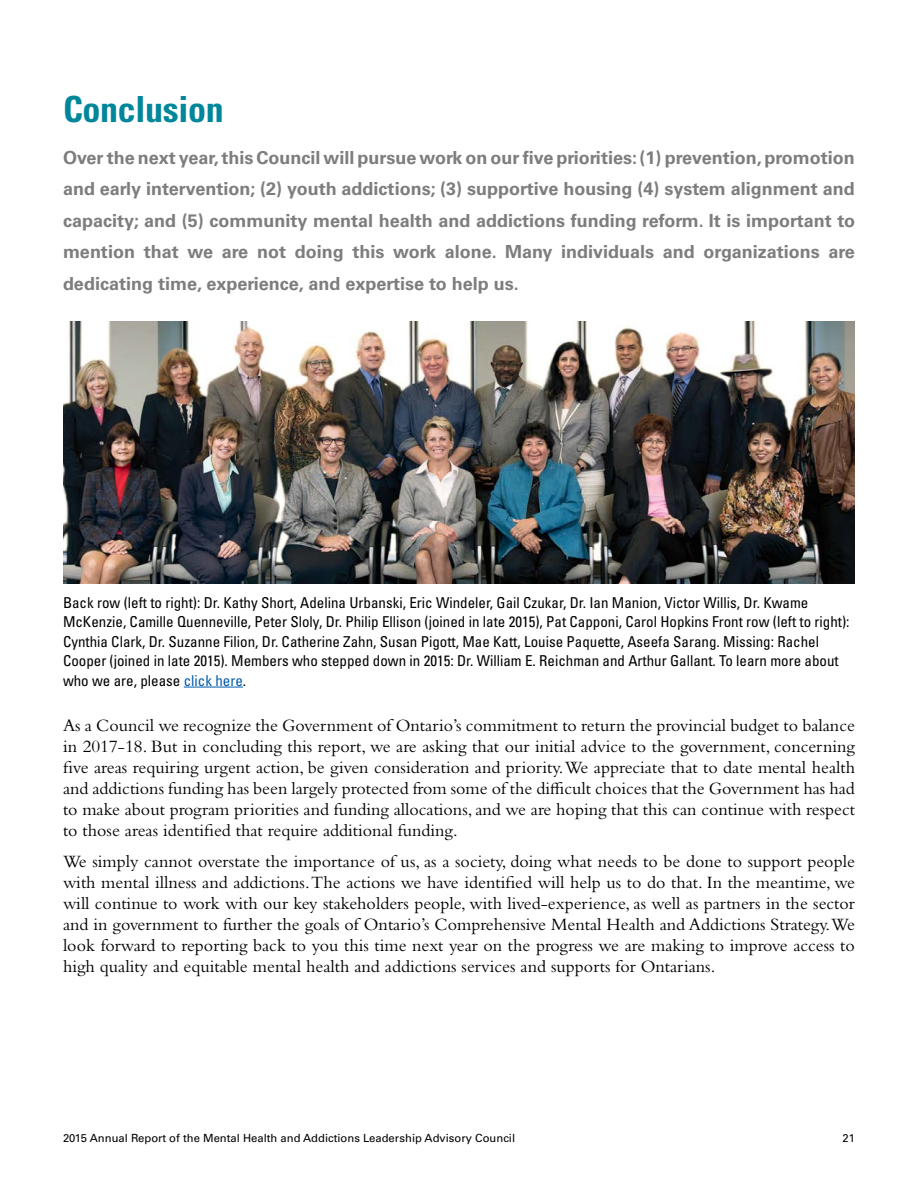
<style>
.page{position:relative;width:918px;height:1188px;background:#fff}
.page>*{position:absolute;margin:0;border:0;box-sizing:border-box;transform-origin:0 0}
.Head{font:700 condensed 36px "Univers LT Std";letter-spacing:-.01em;color:#00869a}
.Body{font:18px/21px "Bembo Std";color:#000;text-align:justify}
.Intro_span{font:700 18px/31.5px "Univers LT Std";color:#7e7c7d;text-align:justify}
.Captions{font:condensed 15px/19.5px "Univers LT Std";color:#000}
.t1{font:11.25px "Univers LT Std";color:#000}
.s1{color:#005baa}
</style>
<div class="page">
<img style="left:63px;top:321px;width:792px;height:263px">
<hr style="left:184px;top:687px;width:59px;height:1px;background:#005baa">
<h1 class="Head" style="left:63px;top:87px;width:162px">Conclusion</h1>
<p class="Intro_span" style="left:63px;top:142px;width:794px">Over the next year, this Council will pursue work on our five priorities: (1) prevention, promotion and early intervention; (2) youth addictions; (3) supportive housing (4) system alignment and capacity; and (5) community mental health and addictions funding reform. It is important to mention that we are not doing this work alone. Many individuals and organizations are dedicating time, experience, and expertise to help us.</p>
<p class="Captions" style="left:63px;top:592px;width:788px">Back row (left to right): Dr. Kathy Short, Adelina Urbanski, Eric Windeler, Gail Czukar, Dr. Ian Manion, Victor Willis, Dr. Kwame McKenzie, Camille Quenneville, Peter Sloly, Dr. Philip Ellison (joined in late 2015), Pat Capponi, Carol Hopkins Front row (left to right):<br>Cynthia Clark, Dr. Suzanne Filion, Dr. Catherine Zahn, Susan Pigott, Mae Katt, Louise Paquette, Aseefa Sarang. Missing: Rachel Cooper (joined in late 2015). Members who stepped down in 2015: Dr. William E. Reichman and Arthur Gallant. To learn more about who we are, please <span class="s1">click here</span>.</p>
<p class="Body" style="left:63px;top:714px;width:794px">As a Council we recognize the Government of Ontario’s commitment to return the provincial budget to balance in 2017-18. But in concluding this report, we are asking that our initial advice to the government, concerning five areas requiring urgent action, be given consideration and priority. We appreciate that to date mental health and addictions funding has been largely protected from some of the difficult choices that the Government has had to make about program priorities and funding allocations, and we are hoping that this can continue with respect to those areas identified that require additional funding.</p>
<p class="Body" style="left:63px;top:851px;width:794px">We simply cannot overstate the importance of us, as a society, doing what needs to be done to support people with mental illness and addictions. The actions we have identified will help us to do that. In the meantime, we will continue to work with our key stakeholders people, with lived-experience, as well as partners in the sector and in government to further the goals of Ontario’s Comprehensive Mental Health and Addictions Strategy.We look forward to reporting back to you this time next year on the progress we are making to improve access to high quality and equitable mental health and addictions services and supports for Ontarians.</p>
<p class="t1" style="left:63px;top:1131px;width:454px">2015 Annual Report of the Mental Health and Addictions Leadership Advisory Council</p>
<p class="t1" style="left:842px;top:1131px;width:14px">21</p>
</div>
